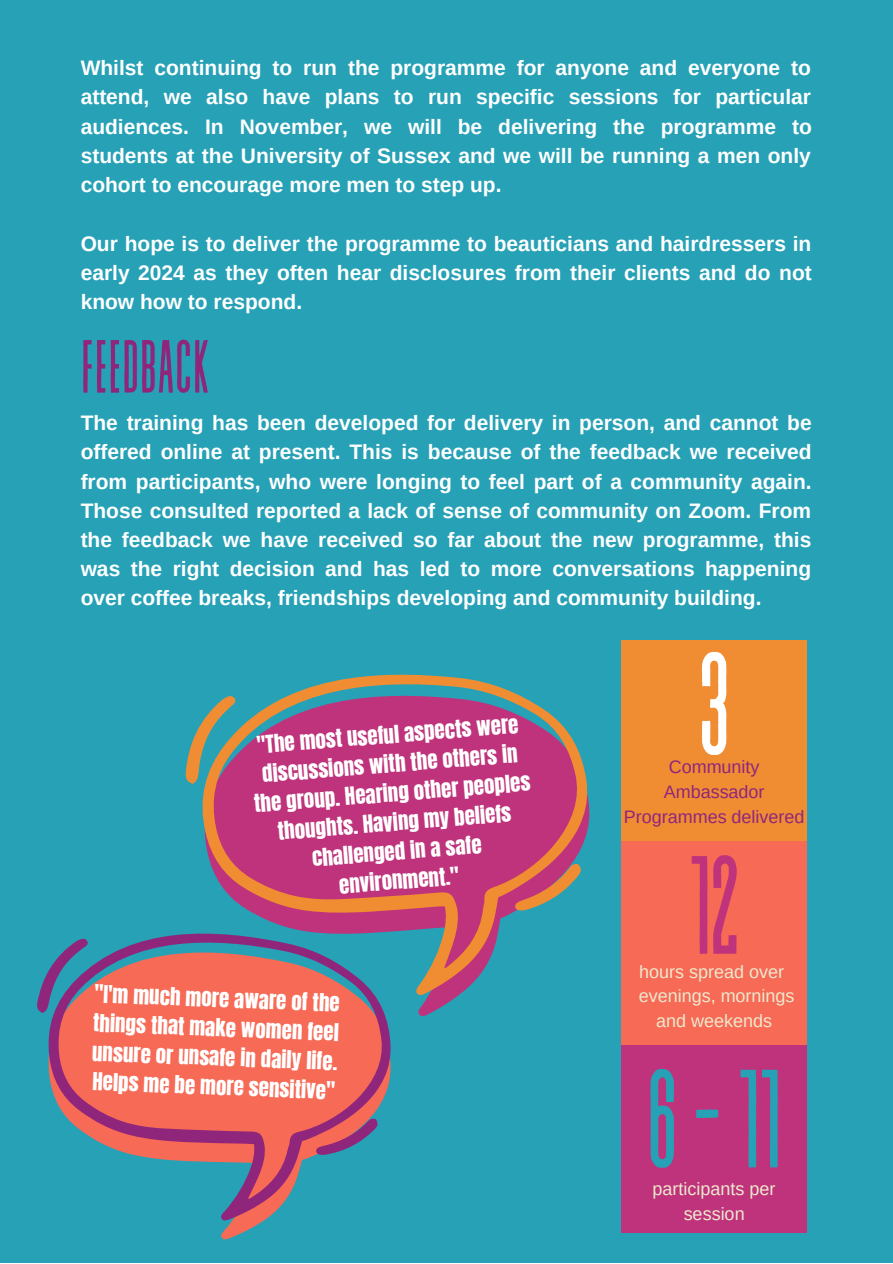
<style>
.page{position:relative;width:893px;height:1264px;background:#fff}
.page>*{position:absolute;margin:0;border:0;box-sizing:border-box;transform-origin:0 0}
.t1{font:145.35px "Revive 80 Tall";color:#fff}
.t2{font:139.35px "Revive 80 Tall";color:#27a1b6}
.t3{font:139.35px "Revive 80 Tall";color:#be337b}
.t4{font:75px "Revive 80 Tall";color:#90257c}
.t5{font:700 21px/29.2px "Arimo";color:#fff;text-align:justify}
.t6{font:21px/29.2px "Anton";color:#fff;text-align:justify}
.t7{font:18px/24.8px "Arimo";color:#efe9ce;text-align:center}
.t8{font:18px/24.8px "Arimo";color:#90257c;text-align:center}
</style>
<div class="page">
<div style="left:0;top:0;width:892px;height:1262px;background:#27a1b6"></div>
<div style="left:621px;top:640px;width:185px;height:201px;background:#f08d33"></div>
<div style="left:621px;top:1044px;width:185px;height:188px;background:#be337b"></div>
<div style="left:621px;top:840px;width:185px;height:204px;background:#f66a56"></div>
<svg style="left:221px;top:1220px;width:44px;height:19px"></svg>
<svg style="left:37px;top:935px;width:354px;height:285px;fill:#f66a56"></svg>
<div style="left:188px;top:1016px;width:203px;height:20px;background:#f66a56"></div>
<svg style="left:176px;top:674px;width:414px;height:342px;fill:#be337b"></svg>
<p class="t5" style="left:81px;top:53px;width:732px">Whilst continuing to run the programme for anyone and everyone to attend, we also have plans to run specific sessions for particular audiences. In November, we will be delivering the programme to students at the University of Sussex and we will be running a men only cohort to encourage more men to step up.</p>
<p class="t5" style="left:81px;top:228px;width:732px">Our hope is to deliver the programme to beauticians and hairdressers in early 2024 as they often hear disclosures from their clients and do not know how to respond.</p>
<p class="t4" style="left:81px;top:328px;width:131px">FEEDBACK</p>
<p class="t5" style="left:81px;top:408px;width:732px">The training has been developed for delivery in person, and cannot be offered online at present. This is because of the feedback we received from participants, who were longing to feel part of a community again.<br>Those consulted reported a lack of sense of community on Zoom. From the feedback we have received so far about the new programme, this was the right decision and has led to more conversations happening over coffee breaks, friendships developing and community building.</p>
<p class="t6" style="left:248px;top:732px;width:278px;text-align:center;rotate:-5deg">"The most useful aspects were discussions with the others in the group. Hearing other peoples thoughts. Having my beliefs challenged in a safe environment."</p>
<p class="t6" style="left:94px;top:979px;width:247px;rotate:2deg">"I'm much more aware of the things that make women feel unsure or unsafe in daily life.<br>Helps me be more sensitive"</p>
<p class="t1" style="left:696px;top:630px;width:36px">3</p>
<p class="t8" style="left:623px;top:754px;width:182px">Community<br>Ambassador<br>Programmes delivered</p>
<p class="t3" style="left:686px;top:834px;width:56px">12</p>
<p class="t7" style="left:638px;top:959px;width:157px">hours spread over evenings, mornings and weekends</p>
<p class="t2" style="left:645px;top:1048px;width:139px">6-11</p>
<p class="t7" style="left:652px;top:1176px;width:124px">participants per session</p>
</div>
